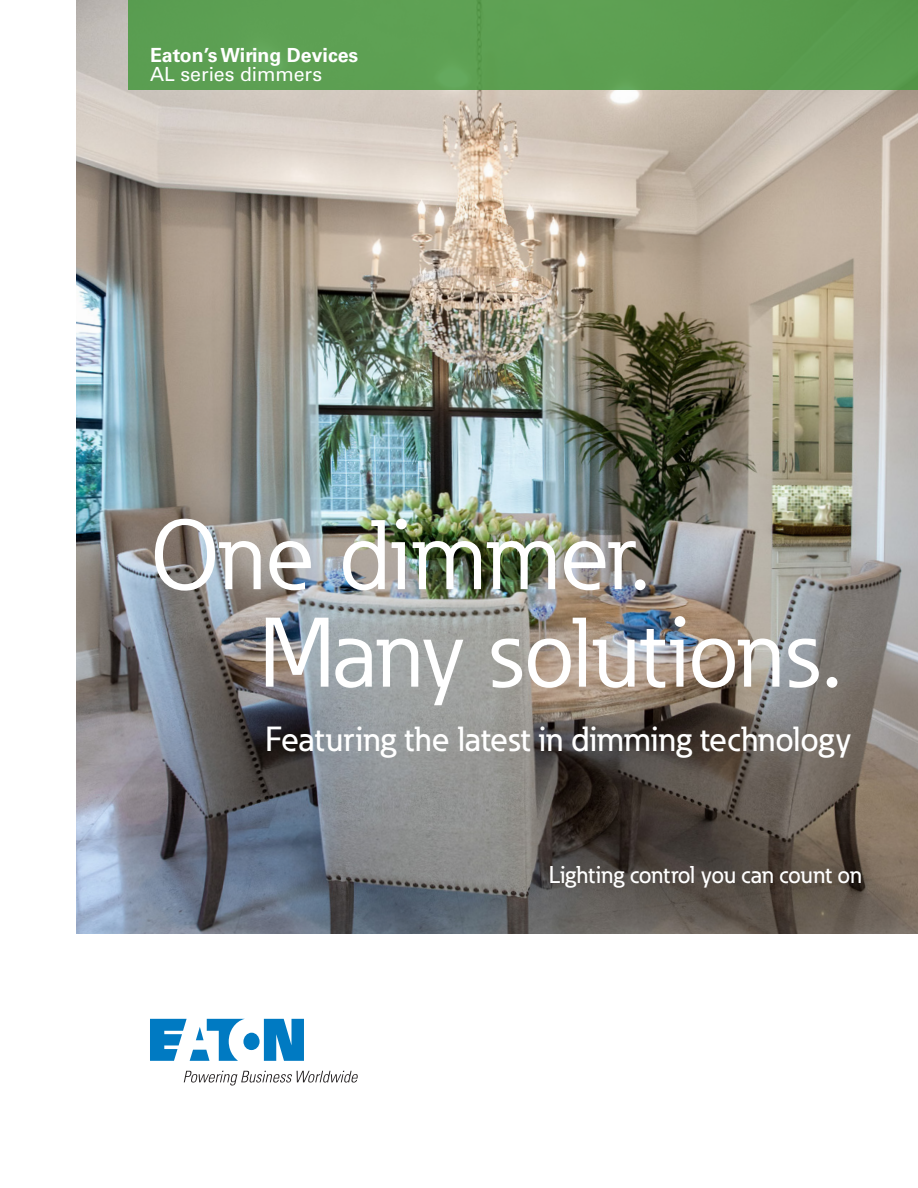
<style>
.page{position:relative;width:918px;height:1188px;background:#fff}
.page>*{position:absolute;margin:0;border:0;box-sizing:border-box;transform-origin:0 0}
.t1{font:97.5px/97.5px "Eaton";color:#fff}
.t2{font:500 34.5px "Eaton";color:#fff}
.t3{font:500 24px "Eaton";color:#fff}
.t4{font:700 19.5px "Univers LT Std";color:#fff}
.t5{font:19.5px "Univers LT Std";color:#fff}
</style>
<div class="page">
<img style="left:76px;top:0;width:842px;height:934px">
<svg style="left:150px;top:1019px;width:154px;height:42px"></svg>
<svg style="left:184px;top:1071px;width:174px;height:15px"></svg>
<div style="left:129px;top:0;width:789px;height:90px;background:#5c9f52"></div>
<p class="t4" style="left:150px;top:43px;width:210px">Eaton’s Wiring Devices</p>
<p class="t5" style="left:150px;top:63px;width:174px">AL series dimmers</p>
<h1 class="t1" style="left:258px;top:507px;width:586px;text-indent:-108px">One dimmer.<br>Many solutions.</h1>
<p class="t2" style="left:265px;top:717px;width:588px">Featuring the latest in dimming technology</p>
<p class="t3" style="left:549px;top:860px;width:315px">Lighting control you can count on</p>
</div>
